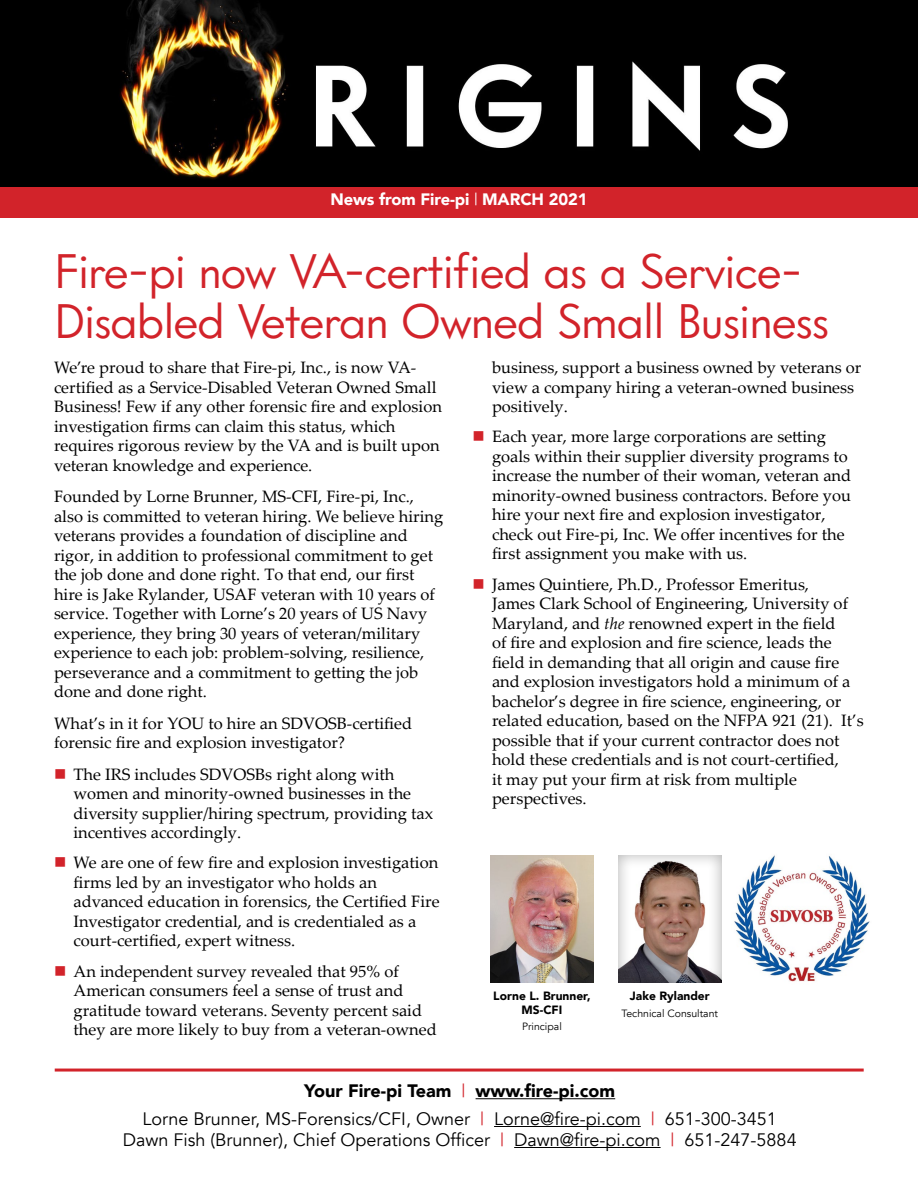
<style>
.page{position:relative;width:918px;height:1188px;background:#fff}
.page>*{position:absolute;margin:0;border:0;box-sizing:border-box;transform-origin:0 0}
.t1{font:48px/49.5px "Intervogue";letter-spacing:-.02em;color:#d2232a}
.t2{font:18px/27.8px "Avenir";color:#000;text-align:center}
.t3{font:16.5px/19.5px "Palatino Linotype";color:#000}
.t4{font:900 16.5px "Avenir";letter-spacing:-.005em;color:#fff}
.t5{font:900 12px/13.5px "Avenir";color:#000;text-align:center}
.t6{font:10.5px "Avenir";color:#000}
.s1{font-weight:400}
.s2{color:#d2232a}
.s3{font-style:italic}
.s4{font-weight:900}
</style>
<div class="page">
<img style="left:0;top:0;width:918px;height:187px">
<div style="left:0;top:187px;width:918px;height:30px;background:#d2232a"></div>
<div style="left:605px;top:845px;width:129px;height:138px;background:#000;opacity:.3"></div>
<img style="left:491px;top:856px;width:102px;height:127px">
<div style="left:725px;top:849px;width:147px;height:142px;background:#fff"></div>
<img style="left:734px;top:855px;width:136px;height:127px">
<hr style="left:476px;top:1098px;width:139px;height:1px;background:#000">
<hr style="left:494px;top:1126px;width:147px;height:1px;background:#000">
<hr style="left:514px;top:1147px;width:147px;height:1px;background:#000">
<hr style="left:55px;top:1069px;width:809px;height:3px;background:#d2232a">
<p class="t4" style="left:330px;top:185px;width:259px">News from Fire-pi <span class="s1">|</span> MARCH 2021</p>
<h1 class="t1" style="left:54px;top:246px;width:777px">Fire-pi now VA-certified as a Service-<br>Disabled Veteran Owned Small Business</h1>
<p class="t3" style="left:54px;top:357px;width:390px">We’re proud to share that Fire-pi, Inc., is now VA&shy;certified as a Service-Disabled Veteran Owned Small Business! Few if any other forensic fire and explosion investigation firms can claim this status, which requires rigorous review by the VA and is built upon veteran knowledge and experience.</p>
<p class="t3" style="left:54px;top:486px;width:391px">Founded by Lorne Brunner, MS-CFI, Fire-pi, Inc., also is committed to veteran hiring. We believe hiring veterans provides a foundation of discipline and rigor, in addition to professional commitment to get the job done and done right. To that end, our first hire is Jake Rylander, USAF veteran with 10 years of service. Together with Lorne’s 20 years of US Navy experience, they bring 30 years of veteran/military experience to each job: problem-solving, resilience, perseverance and a commitment to getting the job done and done right.</p>
<p class="t3" style="left:54px;top:713px;width:360px">What’s in it for YOU to hire an SDVOSB-certified forensic fire and explosion investigator?</p>
<p class="t3" style="left:74px;top:764px;width:361px;text-indent:-20px"><span class="s2">■</span> The IRS includes SDVOSBs right along with women and minority-owned businesses in the diversity supplier/hiring spectrum, providing tax incentives accordingly.</p>
<p class="t3" style="left:74px;top:852px;width:368px;text-indent:-20px"><span class="s2">■</span> We are one of few fire and explosion investigation firms led by an investigator who holds an advanced education in forensics, the Certified Fire Investigator credential, and is credentialed as a court-certified, expert witness.</p>
<p class="t3" style="left:74px;top:961px;width:365px;text-indent:-20px"><span class="s2">■</span> An independent survey revealed that 95% of American consumers feel a sense of trust and gratitude toward veterans. Seventy percent said they are more likely to buy from a veteran-owned</p>
<p class="t3" style="left:492px;top:357px;width:371px">business, support a business owned by veterans or view a company hiring a veteran-owned business positively.</p>
<p class="t3" style="left:492px;top:426px;width:361px;text-indent:-20px"><span class="s2">■</span> Each year, more large corporations are setting goals within their supplier diversity programs to increase the number of their woman, veteran and minority-owned business contractors. Before you hire your next fire and explosion investigator, check out Fire-pi, Inc. We offer incentives for the first assignment you make with us.</p>
<p class="t3" style="left:492px;top:574px;width:373px;text-indent:-20px"><span class="s2">■</span> James Quintiere, Ph.D., Professor Emeritus,<br>James Clark School of Engineering, University of Maryland, and <span class="s3">the</span> renowned expert in the field<br>of fire and explosion and fire science, leads the field in demanding that all origin and cause fire and explosion investigators hold a minimum of a bachelor’s degree in fire science, engineering, or related education, based on the NFPA 921 (21). It’s possible that if your current contractor does not hold these credentials and is not court-certified,<br>it may put your firm at risk from multiple perspectives.</p>
<p class="t5" style="left:493px;top:989px;width:99px">Lorne L. Brunner,<br>MS-CFI</p>
<p class="t6" style="left:522px;top:1020px;width:41px">Principal</p>
<p class="t5" style="left:630px;top:989px;width:81px">Jake Rylander</p>
<p class="t6" style="left:622px;top:1007px;width:98px">Technical Consultant</p>
<p class="t2" style="left:143px;top:1078px;width:636px"><span class="s4">Your Fire-pi Team</span> <span class="s2">|</span> <span class="s4">www.fire-pi.com<br></span>Lorne Brunner, MS-Forensics/CFI, Owner <span class="s2">|</span> Lorne@fire-pi.com <span class="s2">|</span> 651-300-3451</p>
<p class="t2" style="left:123px;top:1126px;width:675px">Dawn Fish (Brunner), Chief Operations Officer <span class="s2">|</span> Dawn@fire-pi.com <span class="s2">|</span> 651-247-5884</p>
</div>
